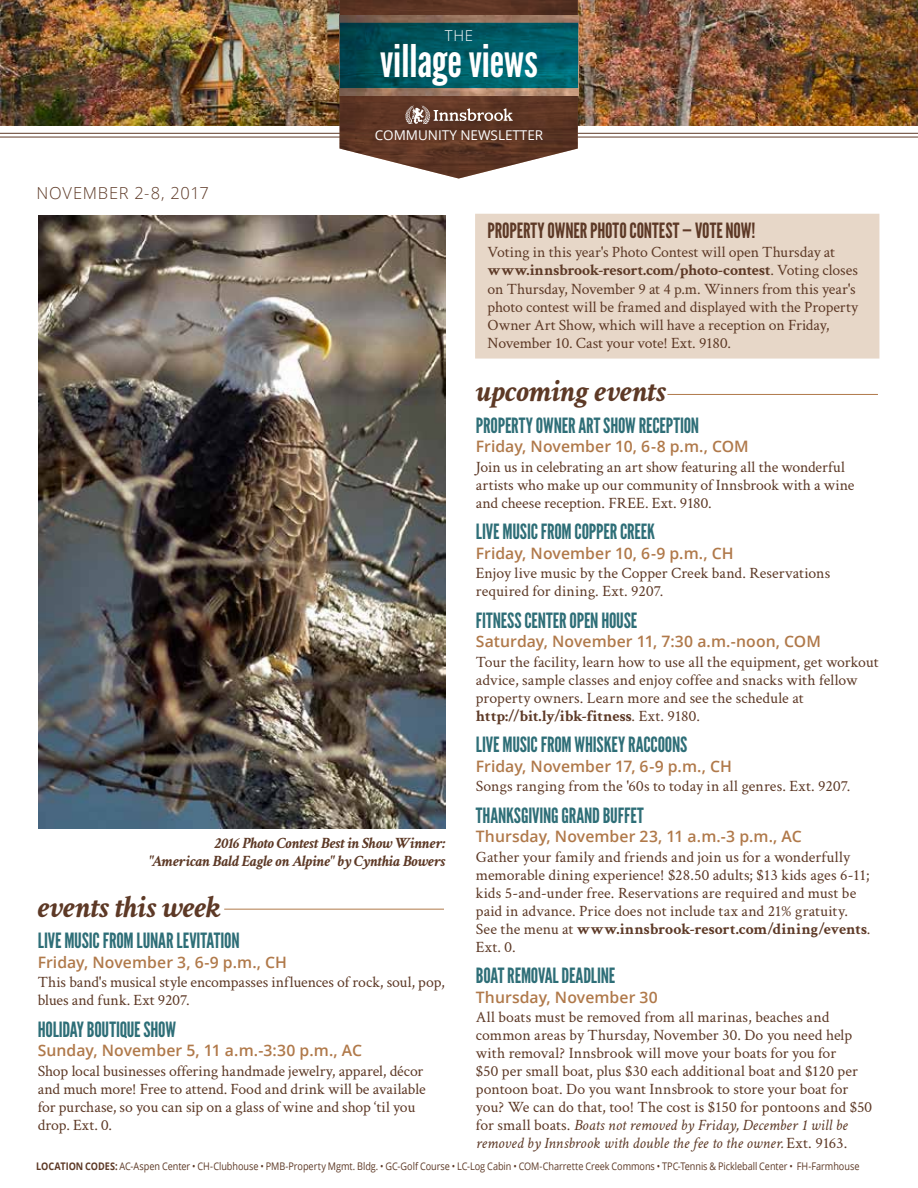
<style>
.page{position:relative;width:918px;height:1188px;background:#fff}
.page>*{position:absolute;margin:0;border:0;box-sizing:border-box;transform-origin:0 0}
.t1{font:45px "League Gothic";color:#fff}
.t2{font:italic 700 31.5px "Crimson";letter-spacing:-.01em;color:#5d3926}
.t3{font:21px "League Gothic";letter-spacing:-.005em;color:#2e6e77}
.t4{font:21px "League Gothic";letter-spacing:-.005em;color:#5d3926}
.t5{font:300 16.5px "Open Sans";letter-spacing:.04em;color:#5d3926}
.t6{font:15.75px/18px "Crimson";color:#5d3926}
.t7{font:600 15.75px "Open Sans";color:#b0794a}
.t8{font:italic 700 15.75px/18px "Crimson";letter-spacing:-.01em;color:#5d3926;text-align:right}
.t9{font:300 15px "Open Sans";color:#fff}
.t10{font:13.5px "Open Sans";color:#fff}
.t11{font:10.5px "Open Sans";letter-spacing:-.005em;color:#5d3926;scale:.87 1}
.s1{font-weight:700}
.s2{font-style:italic}
</style>
<div class="page">
<img style="left:39px;top:216px;width:407px;height:613px">
<hr style="left:224px;top:909px;width:220px;height:1px;background:#b0794a">
<img style="left:0;top:0;width:918px;height:126px">
<hr style="left:0;top:133px;width:918px;height:1px;background:#5d3926">
<hr style="left:0;top:137px;width:918px;height:1px;background:#5d3926">
<svg style="left:340px;top:0;width:238px;height:179px;background:#505b55"></svg>
<div style="left:475px;top:214px;width:404px;height:145px;background:#e7d7c8;border:2px solid #e7d7c8"></div>
<hr style="left:667px;top:394px;width:211px;height:1px;background:#b0794a">
<p class="t9" style="left:445px;top:26px;width:30px">THE</p>
<h1 class="t1" style="left:380px;top:35px;width:159px">village views</h1>
<p class="t5" style="left:36px;top:182px;width:174px">NOVEMBER 2-8, 2017</p>
<p class="t10" style="left:375px;top:126px;width:170px">COMMUNITY NEWSLETTER</p>
<h3 class="t4" style="left:488px;top:218px;width:269px">PROPERTY OWNER PHOTO CONTEST — VOTE NOW!</h3>
<p class="t6" style="left:488px;top:243px;width:372px">Voting in this year's Photo Contest will open Thursday at <span class="s1">www.innsbrook-resort.com/photo-contest</span>. Voting closes on Thursday, November 9 at 4 p.m. Winners from this year's photo contest will be framed and displayed with the Property Owner Art Show, which will have a reception on Friday, November 10. Cast your vote! Ext. 9180.</p>
<p class="t8" style="left:149px;top:834px;width:298px">2016 Photo Contest Best in Show Winner:<br>"American Bald Eagle on Alpine" by Cynthia Bowers</p>
<h2 class="t2" style="left:38px;top:888px;width:184px">events this week</h2>
<h3 class="t3" style="left:38px;top:928px;width:203px">LIVE MUSIC FROM LUNAR LEVITATION</h3>
<p class="t7" style="left:38px;top:951px;width:251px">Friday, November 3, 6-9 p.m., CH</p>
<p class="t6" style="left:38px;top:973px;width:408px">This band's musical style encompasses influences of rock, soul, pop, blues and funk. Ext 9207.</p>
<h3 class="t3" style="left:38px;top:1017px;width:140px">HOLIDAY BOUTIQUE SHOW</h3>
<p class="t7" style="left:38px;top:1040px;width:326px">Sunday, November 5, 11 a.m.-3:30 p.m., AC</p>
<p class="t6" style="left:38px;top:1061px;width:389px">Shop local businesses offering handmade jewelry, apparel, décor and much more! Free to attend. Food and drink will be available for purchase, so you can sip on a glass of wine and shop ‘til you drop. Ext. 0.</p>
<h2 class="t2" style="left:476px;top:372px;width:192px">upcoming events</h2>
<h3 class="t3" style="left:476px;top:413px;width:225px">PROPERTY OWNER ART SHOW RECEPTION</h3>
<p class="t7" style="left:476px;top:435px;width:274px">Friday, November 10, 6-8 p.m., COM</p>
<p class="t6" style="left:476px;top:457px;width:380px">Join us in celebrating an art show featuring all the wonderful artists who make up our community of Innsbrook with a wine and cheese reception. FREE. Ext. 9180.</p>
<h3 class="t3" style="left:476px;top:519px;width:181px">LIVE MUSIC FROM COPPER CREEK</h3>
<p class="t7" style="left:476px;top:542px;width:259px">Friday, November 10, 6-9 p.m., CH</p>
<p class="t6" style="left:476px;top:563px;width:356px">Enjoy live music by the Copper Creek band. Reservations required for dining. Ext. 9207.</p>
<h3 class="t3" style="left:476px;top:608px;width:163px">FITNESS CENTER OPEN HOUSE</h3>
<p class="t7" style="left:476px;top:630px;width:347px">Saturday, November 11, 7:30 a.m.-noon, COM</p>
<p class="t6" style="left:476px;top:652px;width:404px">Tour the facility, learn how to use all the equipment, get workout advice, sample classes and enjoy coffee and snacks with fellow property owners. Learn more and see the schedule at <span class="s1">http://bit.ly/ibk-fitness</span>. Ext. 9180.</p>
<h3 class="t3" style="left:476px;top:732px;width:213px">LIVE MUSIC FROM WHISKEY RACCOONS</h3>
<p class="t7" style="left:476px;top:755px;width:258px">Friday, November 17, 6-9 p.m., CH</p>
<p class="t6" style="left:476px;top:776px;width:376px">Songs ranging from the '60s to today in all genres. Ext. 9207.</p>
<h3 class="t3" style="left:476px;top:803px;width:169px">THANKSGIVING GRAND BUFFET</h3>
<p class="t7" style="left:476px;top:825px;width:328px">Thursday, November 23, 11 a.m.-3 p.m., AC</p>
<p class="t6" style="left:476px;top:847px;width:396px">Gather your family and friends and join us for a wonderfully memorable dining experience! $28.50 adults; $13 kids ages 6-11; kids 5-and-under free. Reservations are required and must be paid in advance. Price does not include tax and 21% gratuity.<br>See the menu at <span class="s1">www.innsbrook-resort.com/dining/events</span>.<br>Ext. 0.</p>
<h3 class="t3" style="left:476px;top:963px;width:141px">BOAT REMOVAL DEADLINE</h3>
<p class="t7" style="left:476px;top:986px;width:184px">Thursday, November 30</p>
<p class="t6" style="left:476px;top:1007px;width:398px">All boats must be removed from all marinas, beaches and common areas by Thursday, November 30. Do you need help with removal? Innsbrook will move your boats for you for<br>$50 per small boat, plus $30 each additional boat and $120 per pontoon boat. Do you want Innsbrook to store your boat for you? We can do that, too! The cost is $150 for pontoons and $50 for small boats. <span class="s2">Boats not removed by Friday, December 1 will be removed by Innsbrook with double the fee to the owner.</span> Ext. 9163.</p>
<p class="t11" style="left:36px;top:1159px;width:948px"><span class="s1">LOCATION CODES:</span> AC-Aspen Center • CH-Clubhouse • PMB-Property Mgmt. Bldg. • GC-Golf Course • LC-Log Cabin • COM-Charrette Creek Commons • TPC-Tennis &amp; Pickleball Center • FH-Farmhouse</p>
</div>
